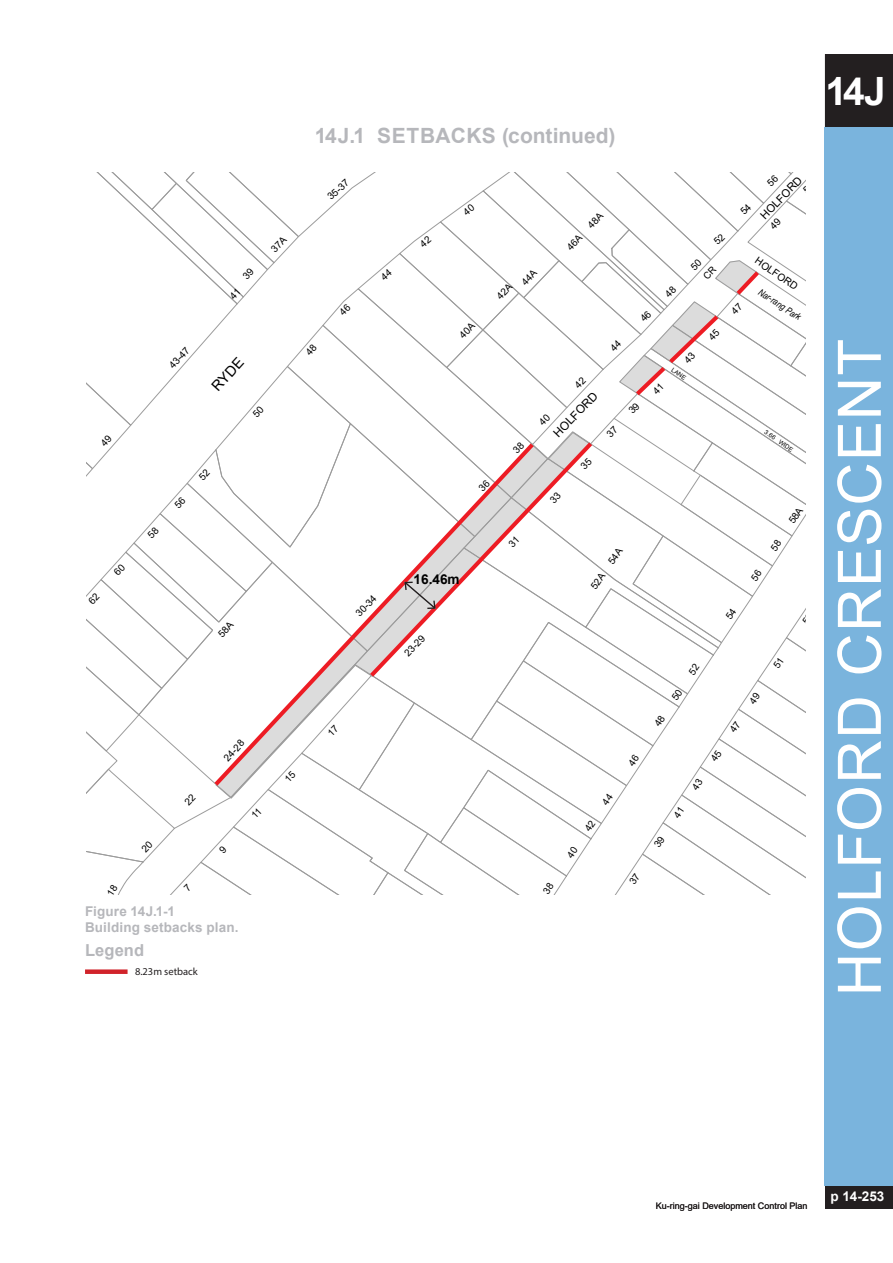
<style>
.page{position:relative;width:893px;height:1263px;background:#fff}
.page>*{position:absolute;margin:0;border:0;box-sizing:border-box;transform-origin:0 0}
._5b__Side_bar{font:60px "Arial";letter-spacing:.025em;color:#fff}
._5ai__chapter_no_pages{font:700 39px "Arial";color:#fff}
.t1{font:700 21px "Arial";letter-spacing:.005em;color:#b6b7bb}
.t2{font:700 16.5px "Arial";letter-spacing:.005em;color:#b6b7bb}
.t3{font:14.4px "Arial";color:#000}
.t4{font:700 13.65px "Arial";color:#000}
.t5{font:700 13.5px "Arial";letter-spacing:.01em;color:#b6b7bb}
.t6{font:700 13.5px "Arial";color:#fff}
.t7{font:11.7px "Arial";color:#000}
.t8{font:11.1px "Arial";color:#000}
.t9{font:10.5px "Myriad Pro";color:#231f20}
.t10{font:10.05px "Arial";color:#000}
.t11{font:9.75px "Arial";color:#000}
.t12{font:italic 9.45px "Arial Narrow";color:#000}
.t13{font:9px "Arial";color:#231f20}
.t14{font:6.15px "Arial";color:#000}
</style>
<div class="page">
<div style="left:825px;top:54px;width:68px;height:74px;background:#231f20"></div>
<div style="left:825px;top:1186px;width:68px;height:23px;background:#231f20"></div>
<div style="left:825px;top:128px;width:68px;height:1058px;background:#7ab4dd"></div>
<div style="left:85px;top:969px;width:43px;height:5px;background:#d1232a"></div>
<svg style="left:87px;top:172px;width:719px;height:723px"></svg>
<p class="t11" style="left:166px;top:362px;width:27px;rotate:-48deg">43-47</p>
<p class="t3" style="left:207px;top:382px;width:41px;rotate:-48deg">RYDE</p>
<p class="t11" style="left:221px;top:755px;width:27px;rotate:-48deg">24-28</p>
<p class="t5" style="left:85px;top:901px;width:91px">Figure 14J.1-1</p>
<p class="t5" style="left:85px;top:917px;width:155px">Building setbacks plan.</p>
<p class="t2" style="left:85px;top:939px;width:61px">Legend</p>
<p class="t9" style="left:135px;top:965px;width:64px">8.23m setback</p>
<p class="t1" style="left:315px;top:121px;width:302px">14J.1 SETBACKS (continued)</p>
<p class="t11" style="left:324px;top:193px;width:27px;rotate:-41deg">35-37</p>
<p class="t11" style="left:353px;top:610px;width:27px;rotate:-45deg">30-34</p>
<p class="t4" style="left:414px;top:570px;width:48px">16.46m</p>
<p class="t11" style="left:401px;top:650px;width:27px;rotate:-46deg">23-29</p>
<p class="t7" style="left:550px;top:429px;width:59px;rotate:-46deg">HOLFORD</p>
<p class="t14" style="left:675px;top:365px;width:18px;rotate:35deg">LANE</p>
<p class="_5ai__chapter_no_pages" style="left:825px;top:64px;width:62px">14J</p>
<p class="t8" style="left:757px;top:212px;width:56px;rotate:-46deg">HOLFORD</p>
<p class="t10" style="left:760px;top:254px;width:51px;rotate:35deg">HOLFORD</p>
<p class="t12" style="left:763px;top:285px;width:51px;rotate:33deg">Nar-rang Park</p>
<p class="t14" style="left:768px;top:427px;width:35px;rotate:35deg">3.66 WIDE</p>
<p class="_5b__Side_bar" style="left:818px;top:996px;width:659px;rotate:-90deg">HOLFORD CRESCENT</p>
<p class="t13" style="left:656px;top:1199px;width:153px">Ku-ring-gai Development Control Plan</p>
<p class="t6" style="left:830px;top:1186px;width:56px">p 14-253</p>
</div>
